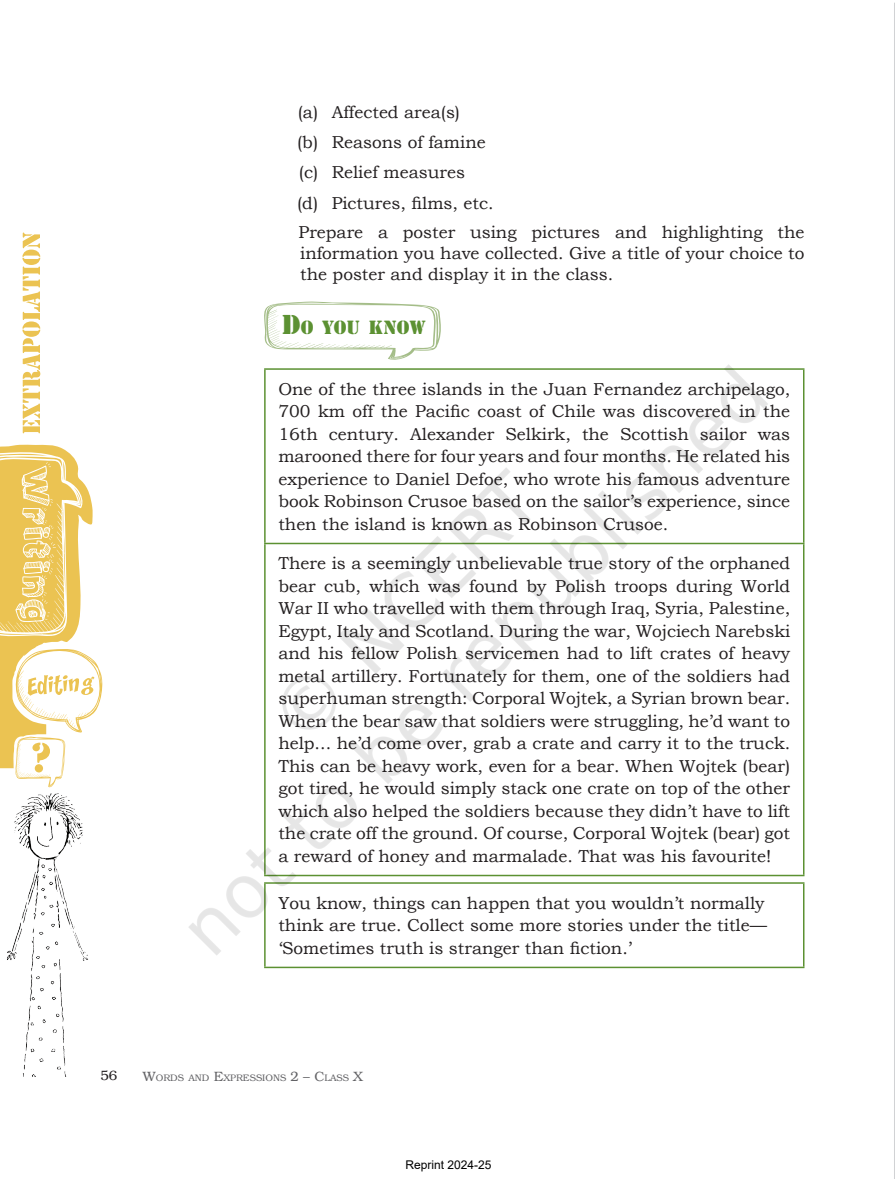
<style>
.page{position:relative;width:895px;height:1179px;background:#fff}
.page>*{position:absolute;margin:0;border:0;box-sizing:border-box;transform-origin:0 0}
.t1{font:17.85px "Stencil Std";color:#5c9132}
.RUNNING_TEXT{font:17.25px/22.5px "Bookman Old Style";color:#231f20;text-align:justify}
.t2{font:13.5px "Bookman";color:#231f20}
.t3{font:12px "Arial";color:#000}
.t4{font:9.45px "Bookman";color:#636366}
.s1{font-size:25.5px}
.s2{font-size:13.5px}
</style>
<div class="page">
<img style="left:0;top:232px;width:805px;height:845px">
<img style="left:85px;top:290px;width:700px;height:699px">
<p class="RUNNING_TEXT" style="left:298px;top:101px;width:164px">(a) Affected area(s)</p>
<p class="RUNNING_TEXT" style="left:297px;top:131px;width:190px">(b) Reasons of famine</p>
<p class="RUNNING_TEXT" style="left:299px;top:161px;width:167px">(c) Relief measures</p>
<p class="RUNNING_TEXT" style="left:297px;top:192px;width:198px">(d) Pictures, films, etc.</p>
<p class="RUNNING_TEXT" style="left:298px;top:222px;width:507px;line-height:21px">Prepare a poster using pictures and highlighting the information you have collected. Give a title of your choice to the poster and display it in the class.</p>
<p class="t1" style="left:282px;top:315px;width:144px"><span class="s1">D</span>O YOU KNOW</p>
<p class="RUNNING_TEXT" style="left:278px;top:378px;width:513px">One of the three islands in the Juan Fernandez archipelago, 700 km off the Pacific coast of Chile was discovered in the 16th century. Alexander Selkirk, the Scottish sailor was marooned there for four years and four months. He related his experience to Daniel Defoe, who wrote his famous adventure book Robinson Crusoe based on the sailor’s experience, since then the island is known as Robinson Crusoe.</p>
<p class="RUNNING_TEXT" style="left:278px;top:552px;width:513px">There is a seemingly unbelievable true story of the orphaned bear cub, which was found by Polish troops during World War II who travelled with them through Iraq, Syria, Palestine, Egypt, Italy and Scotland. During the war, Wojciech Narebski and his fellow Polish servicemen had to lift crates of heavy metal artillery. Fortunately for them, one of the soldiers had superhuman strength: Corporal Wojtek, a Syrian brown bear.<br>When the bear saw that soldiers were struggling, he’d want to help... he’d come over, grab a crate and carry it to the truck.<br>This can be heavy work, even for a bear. When Wojtek (bear) got tired, he would simply stack one crate on top of the other which also helped the soldiers because they didn’t have to lift the crate off the ground. Of course, Corporal Wojtek (bear) got a reward of honey and marmalade. That was his favourite!</p>
<p class="RUNNING_TEXT" style="left:278px;top:891px;width:490px;text-align:left">You know, things can happen that you wouldn’t normally think are true. Collect some more stories under the title— ‘Sometimes truth is stranger than fiction.’</p>
<p class="t2" style="left:100px;top:1067px;width:18px">56</p>
<p class="t4" style="left:143px;top:1072px;width:221px"><span class="s2">W</span>ORDS AND <span class="s2">E</span>XPRESSIONS <span class="s2">2 – C</span>LASS <span class="s2">X</span></p>
<p class="t3" style="left:405px;top:1156px;width:88px">Reprint 2024-25</p>
</div>
